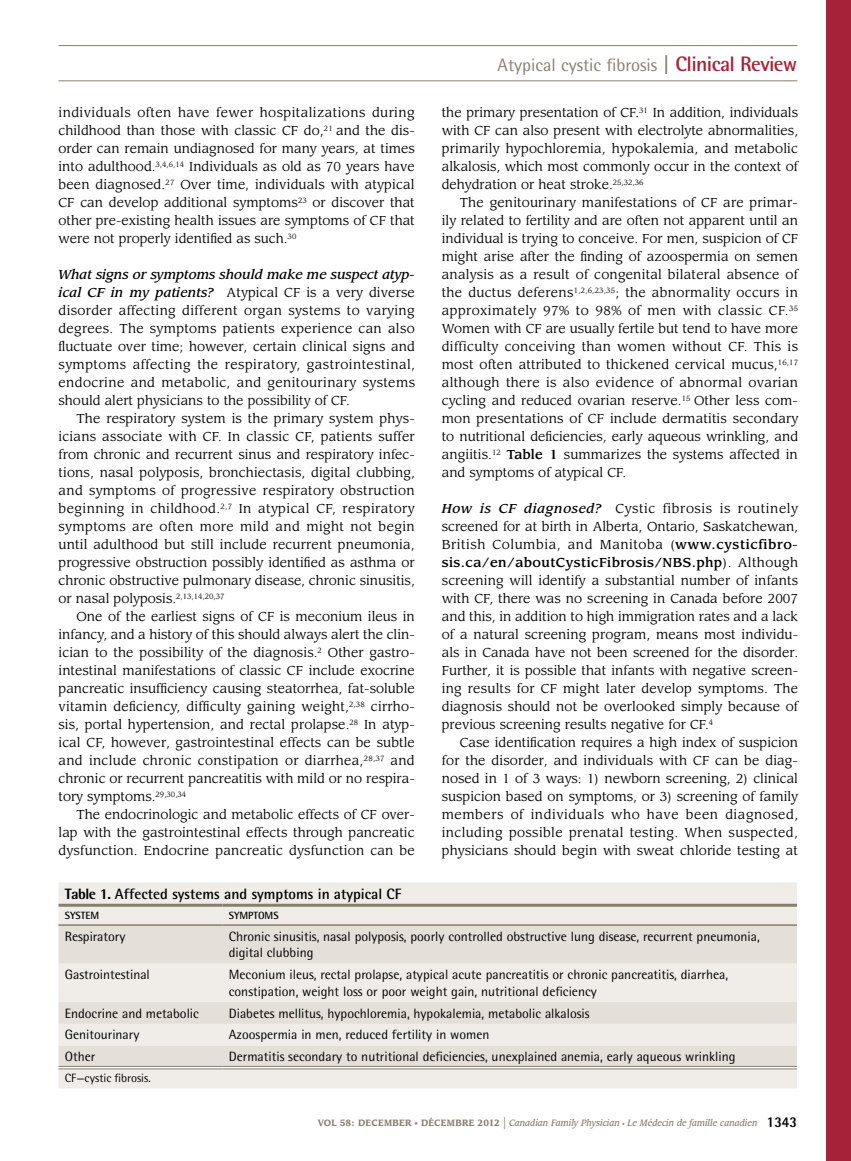
<style>
.page{position:relative;width:851px;height:1161px;background:#fff}
.page>*{position:absolute;margin:0;border:0;box-sizing:border-box;transform-origin:0 0}
.t1{font:18px "Rotis Semi Sans Std";color:#887e6e}
.t2{font:700 15px "Rotis Semi Sans Std";color:#000}
.t3{font:13.5px/16.5px "Rotis Semi Sans Std";color:#000}
.t4{font:12.75px/18px "Leawood Std";color:#000;text-align:justify}
.t5{font:12px "Rotis Semi Sans Std";color:#000}
.t6{font:700 10.5px "Rotis Semi Sans Std";letter-spacing:.035em;color:#000}
.t7{font:italic 500 9px "Leawood Std";color:#887e6e;scale:.9 1}
.s1{font-weight:500;font-style:italic}
.s2{font-weight:700;font-size:21px}
.s3{font-weight:700;font-size:21px;color:#a52238}
.s4{font-weight:500}
.s5{font-weight:800}
.s6{font-weight:700;font-style:normal}
.s7{font-weight:700;font-style:normal;font-size:7.5px}
.s8{font-weight:400;font-style:normal;font-size:15px}
.s9{font-style:normal;font-size:6px}
.s10{font-family:"Rotis Semi Sans Std";font-weight:800;font-style:normal;font-size:15px;color:#000}
</style>
<div class="page">
<div style="left:826px;top:0;width:24px;height:1161px;background:#a52238"></div>
<hr style="left:58px;top:45px;width:739px;height:1px;background:#887e6e">
<hr style="left:58px;top:80px;width:739px;height:1px;background:#887e6e">
<div style="left:58px;top:882px;width:738px;height:207px;background:#f0ede9"></div>
<svg style="left:58px;top:926px;width:738px;height:140px;background:#e9e5df"></svg>
<hr style="left:58px;top:1066px;width:164px;height:3px;background:#fff">
<hr style="left:222px;top:1066px;width:574px;height:3px;background:#fff">
<hr style="left:58px;top:904px;width:164px;height:3px;background:#887e6e">
<hr style="left:222px;top:904px;width:574px;height:3px;background:#887e6e">
<hr style="left:58px;top:924px;width:164px;height:2px;background:#887e6e">
<hr style="left:222px;top:924px;width:574px;height:2px;background:#887e6e">
<hr style="left:58px;top:1066px;width:164px;height:1px;background:#887e6e">
<hr style="left:58px;top:1069px;width:164px;height:1px;background:#887e6e">
<hr style="left:222px;top:1066px;width:574px;height:1px;background:#887e6e">
<hr style="left:222px;top:1069px;width:574px;height:1px;background:#887e6e">
<p class="t4" style="left:58px;top:104px;width:358px">individuals often have fewer hospitalizations during childhood than those with classic CF do,<sup>21</sup> and the dis&shy;order can remain undiagnosed for many years, at times into adulthood.<sup>3,4,6,14</sup> Individuals as old as 70 years have been diagnosed.<sup>27</sup> Over time, individuals with atypical CF can develop additional symptoms<sup>23</sup> or discover that other pre-existing health issues are symptoms of CF that were not properly identified as such.<sup>30</sup></p>
<p class="t4" style="left:58px;top:266px;width:358px"><span class="s1">What signs or symptoms should make me suspect atyp&shy;ical CF in my patients?</span> Atypical CF is a very diverse disorder affecting different organ systems to varying degrees. The symptoms patients experience can also fluctuate over time; however, certain clinical signs and symptoms affecting the respiratory, gastrointestinal, endocrine and metabolic, and genitourinary systems should alert physicians to the possibility of CF.</p>
<p class="t4" style="left:59px;top:410px;width:358px;text-indent:18px">The respiratory system is the primary system phys&shy;icians associate with CF. In classic CF, patients suffer from chronic and recurrent sinus and respiratory infec&shy;tions, nasal polyposis, bronchiectasis, digital clubbing, and symptoms of progressive respiratory obstruction beginning in childhood.<sup>2,7</sup> In atypical CF, respiratory symptoms are often more mild and might not begin until adulthood but still include recurrent pneumonia, progressive obstruction possibly identified as asthma or chronic obstructive pulmonary disease, chronic sinusitis, or nasal polyposis.<sup>2,13,14,20,37</sup></p>
<p class="t4" style="left:58px;top:608px;width:358px;text-indent:18px">One of the earliest signs of CF is meconium ileus in infancy, and a history of this should always alert the clin&shy;ician to the possibility of the diagnosis.<sup>2</sup> Other gastro&shy;intestinal manifestations of classic CF include exocrine pancreatic insufficiency causing steatorrhea, fat-soluble vitamin deficiency, difficulty gaining weight,<sup>2,38</sup> cirrho&shy;sis, portal hypertension, and rectal prolapse.<sup>28</sup> In atyp&shy;ical CF, however, gastrointestinal effects can be subtle and include chronic constipation or diarrhea,<sup>28,37</sup> and chronic or recurrent pancreatitis with mild or no respira&shy;tory symptoms.<sup>29,30,34</sup></p>
<p class="t4" style="left:58px;top:806px;width:358px;text-indent:18px">The endocrinologic and metabolic effects of CF over&shy;lap with the gastrointestinal effects through pancreatic dysfunction. Endocrine pancreatic dysfunction can be</p>
<h1 class="t1" style="left:497px;top:55px;width:301px">Atypical cystic fibrosis <span class="s2">|</span> <span class="s3">Clinical Review</span></h1>
<p class="t4" style="left:442px;top:104px;width:358px">the primary presentation of CF.<sup>31</sup> In addition, individuals with CF can also present with electrolyte abnormalities, primarily hypochloremia, hypokalemia, and metabolic alkalosis, which most commonly occur in the context of dehydration or heat stroke.<sup>25,32,36</sup></p>
<p class="t4" style="left:442px;top:194px;width:358px;text-indent:18px">The genitourinary manifestations of CF are primar&shy;ily related to fertility and are often not apparent until an individual is trying to conceive. For men, suspicion of CF might arise after the finding of azoospermia on semen analysis as a result of congenital bilateral absence of the ductus deferens<sup>1,2,6,23,35</sup>; the abnormality occurs in approximately 97% to 98% of men with classic CF.<sup>35<br></sup>Women with CF are usually fertile but tend to have more difficulty conceiving than women without CF. This is most often attributed to thickened cervical mucus,<sup>16,17 </sup>although there is also evidence of abnormal ovarian cycling and reduced ovarian reserve.<sup>15</sup> Other less com&shy;mon presentations of CF include dermatitis secondary to nutritional deficiencies, early aqueous wrinkling, and angiitis.<sup>12</sup> <span class="s4">Table 1</span> summarizes the systems affected in and symptoms of atypical CF.</p>
<p class="t4" style="left:442px;top:500px;width:358px"><span class="s1">How is CF diagnosed?</span> Cystic fibrosis is routinely screened for at birth in Alberta, Ontario, Saskatchewan, British Columbia, and Manitoba (<span class="s4">www.cysticfibro&shy;sis.ca/en/aboutCysticFibrosis/NBS.php</span>). Although screening will identify a substantial number of infants with CF, there was no screening in Canada before 2007 and this, in addition to high immigration rates and a lack of a natural screening program, means most individu&shy;als in Canada have not been screened for the disorder.<br>Further, it is possible that infants with negative screen&shy;ing results for CF might later develop symptoms. The diagnosis should not be overlooked simply because of previous screening results negative for CF.<sup>4</sup></p>
<p class="t4" style="left:442px;top:734px;width:358px;text-indent:18px">Case identification requires a high index of suspicion for the disorder, and individuals with CF can be diag&shy;nosed in 1 of 3 ways: 1) newborn screening, 2) clinical suspicion based on symptoms, or 3) screening of family members of individuals who have been diagnosed, including possible prenatal testing. When suspected, physicians should begin with sweat chloride testing at</p>
<p class="t2" style="left:65px;top:885px;width:338px"><span class="s5">Table 1.</span> Affected systems and symptoms in atypical CF</p>
<p class="t6" style="left:65px;top:909px;width:34px">System</p>
<p class="t6" style="left:229px;top:909px;width:44px">Symptoms</p>
<p class="t3" style="left:65px;top:928px;width:62px">Respiratory</p>
<p class="t3" style="left:229px;top:928px;width:532px">Chronic sinusitis, nasal polyposis, poorly controlled obstructive lung disease, recurrent pneumonia, digital clubbing</p>
<p class="t3" style="left:65px;top:966px;width:87px">Gastrointestinal</p>
<p class="t3" style="left:229px;top:966px;width:501px">Meconium ileus, rectal prolapse, atypical acute pancreatitis or chronic pancreatitis, diarrhea, constipation, weight loss or poor weight gain, nutritional deficiency</p>
<p class="t3" style="left:65px;top:1005px;width:136px">Endocrine and metabolic</p>
<p class="t3" style="left:229px;top:1005px;width:362px">Diabetes mellitus, hypochloremia, hypokalemia, metabolic alkalosis</p>
<p class="t3" style="left:65px;top:1027px;width:76px">Genitourinary</p>
<p class="t3" style="left:229px;top:1027px;width:262px">Azoospermia in men, reduced fertility in women</p>
<p class="t3" style="left:65px;top:1048px;width:32px">Other</p>
<p class="t3" style="left:229px;top:1048px;width:508px">Dermatitis secondary to nutritional deficiencies, unexplained anemia, early aqueous wrinkling</p>
<p class="t5" style="left:65px;top:1071px;width:87px">CF—cystic fibrosis.</p>
<p class="t7" style="left:318px;top:1118px;width:534px"><span class="s6">Vol 58: DECEMBER</span> <span class="s7">•</span> <span class="s6">DÉCEMBRE 2012</span> <span class="s8">|</span> Canadian Family Physician <span class="s9">•</span> Le Médecin de famille canadien <span class="s10">1343</span></p>
</div>
